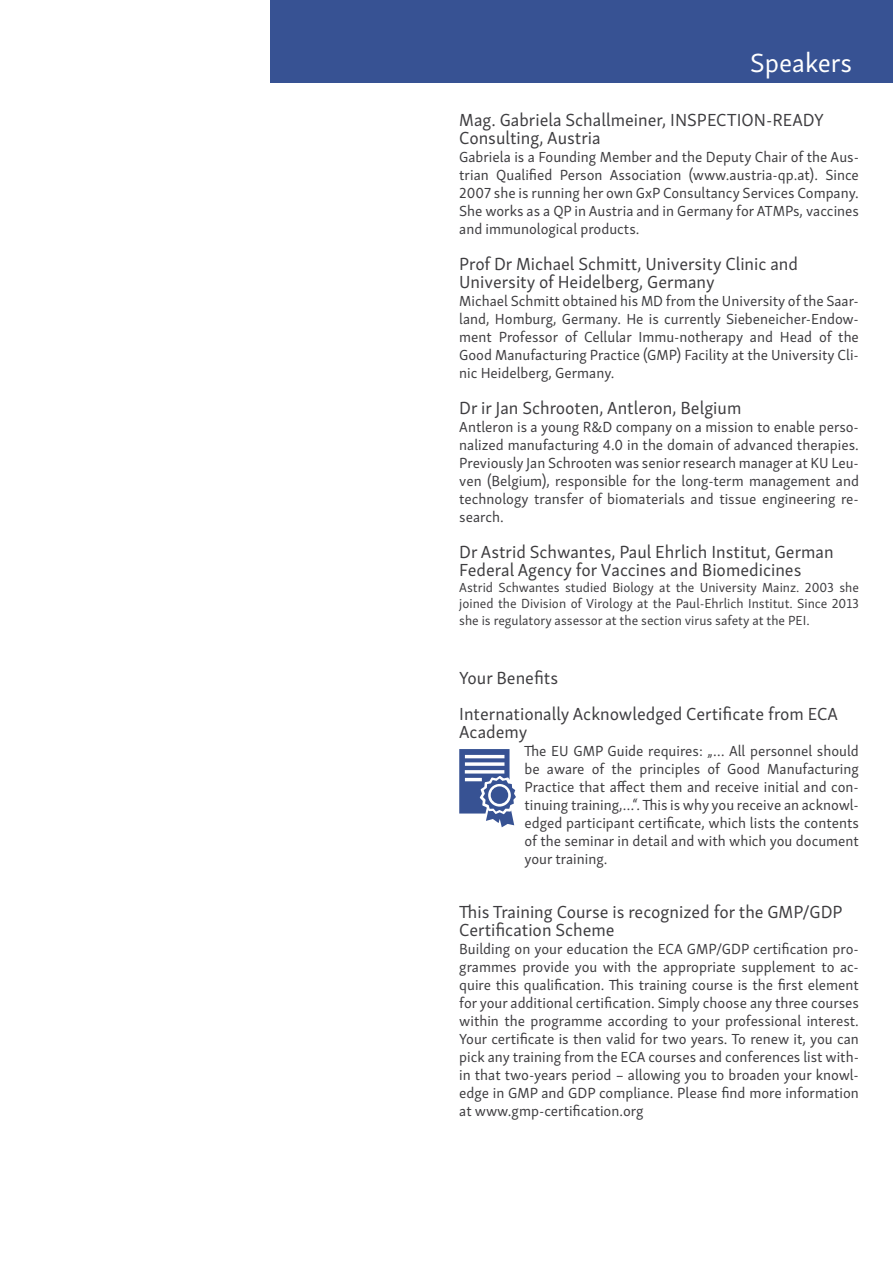
<style>
.page{position:relative;width:893px;height:1263px;background:#fff}
.page>*{position:absolute;margin:0;border:0;box-sizing:border-box;transform-origin:0 0}
.t1{font:27px "Skolar Sans Latn";color:#fff}
.t2{font:18px/18px "Skolar Sans Latn";color:#3e3d40}
.t3{font:15px/18px "Skolar Sans Latn";color:#3e3d40;text-align:justify}
.t4{font:13.5px/16.2px "Skolar Sans Latn";color:#3e3d40;text-align:justify}
</style>
<div class="page">
<svg style="left:459px;top:749px;width:57px;height:78px"></svg>
<div style="left:270px;top:0;width:623px;height:83px;background:#375293"></div>
<h1 class="t1" style="left:750px;top:42px;width:103px">Speakers</h1>
<p class="t2" style="left:459px;top:109px;width:366px">Mag. Gabriela Schallmeiner, INSPECTION-READY<br>Consulting, Austria</p>
<p class="t3" style="left:459px;top:147px;width:401px">Gabriela is a Founding Member and the Deputy Chair of the Aus&shy;trian Qualified Person Association (www.austria-qp.at). Since 2007 she is running her own GxP Consultancy Services Company.<br>She works as a QP in Austria and in Germany for ATMPs, vaccines and immunological products.</p>
<p class="t2" style="left:459px;top:253px;width:340px">Prof Dr Michael Schmitt, University Clinic and<br>University of Heidelberg, Germany</p>
<p class="t3" style="left:459px;top:291px;width:401px">Michael Schmitt obtained his MD from the University of the Saar&shy;land, Homburg, Germany. He is currently Siebeneicher-Endow&shy;ment Professor of Cellular Immu-notherapy and Head of the Good Manufacturing Practice (GMP) Facility at the University Cli&shy;nic Heidelberg, Germany.</p>
<p class="t2" style="left:459px;top:397px;width:284px">Dr ir Jan Schrooten, Antleron, Belgium</p>
<p class="t3" style="left:459px;top:417px;width:401px">Antleron is a young R&amp;D company on a mission to enable perso&shy;nalized manufacturing 4.0 in the domain of advanced therapies.<br>Previously Jan Schrooten was senior research manager at KU Leu&shy;ven (Belgium), responsible for the long-term management and technology transfer of biomaterials and tissue engineering re&shy;search.</p>
<p class="t2" style="left:459px;top:541px;width:376px">Dr Astrid Schwantes, Paul Ehrlich Institut, German<br>Federal Agency for Vaccines and Biomedicines</p>
<p class="t4" style="left:459px;top:578px;width:401px">Astrid Schwantes studied Biology at the University Mainz. 2003 she joined the Division of Virology at the Paul-Ehrlich Institut. Since 2013 she is regulatory assessor at the section virus safety at the PEI.</p>
<p class="t2" style="left:459px;top:658px;width:380px;line-height:36px">Your Benefits<br>Internationally Acknowledged Certificate from ECA</p>
<p class="t2" style="left:459px;top:721px;width:70px">Academy</p>
<p class="t3" style="left:524px;top:741px;width:336px">The EU GMP Guide requires: „… All personnel should be aware of the principles of Good Manufacturing Practice that affect them and receive initial and con&shy;tinuing training,…“. This is why you receive an acknowl&shy;edged participant certificate, which lists the contents of the seminar in detail and with which you document your training.</p>
<p class="t2" style="left:459px;top:901px;width:385px">This Training Course is recognized for the GMP/GDP<br>Certification Scheme</p>
<p class="t3" style="left:459px;top:939px;width:401px">Building on your education the ECA GMP/GDP certification pro&shy;grammes provide you with the appropriate supplement to ac&shy;quire this qualification. This training course is the first element for your additional certification. Simply choose any three courses within the programme according to your professional interest.<br>Your certificate is then valid for two years. To renew it, you can pick any training from the ECA courses and conferences list with&shy;in that two-years period – allowing you to broaden your knowl&shy;edge in GMP and GDP compliance. Please find more information at www.gmp-certification.org</p>
</div>
